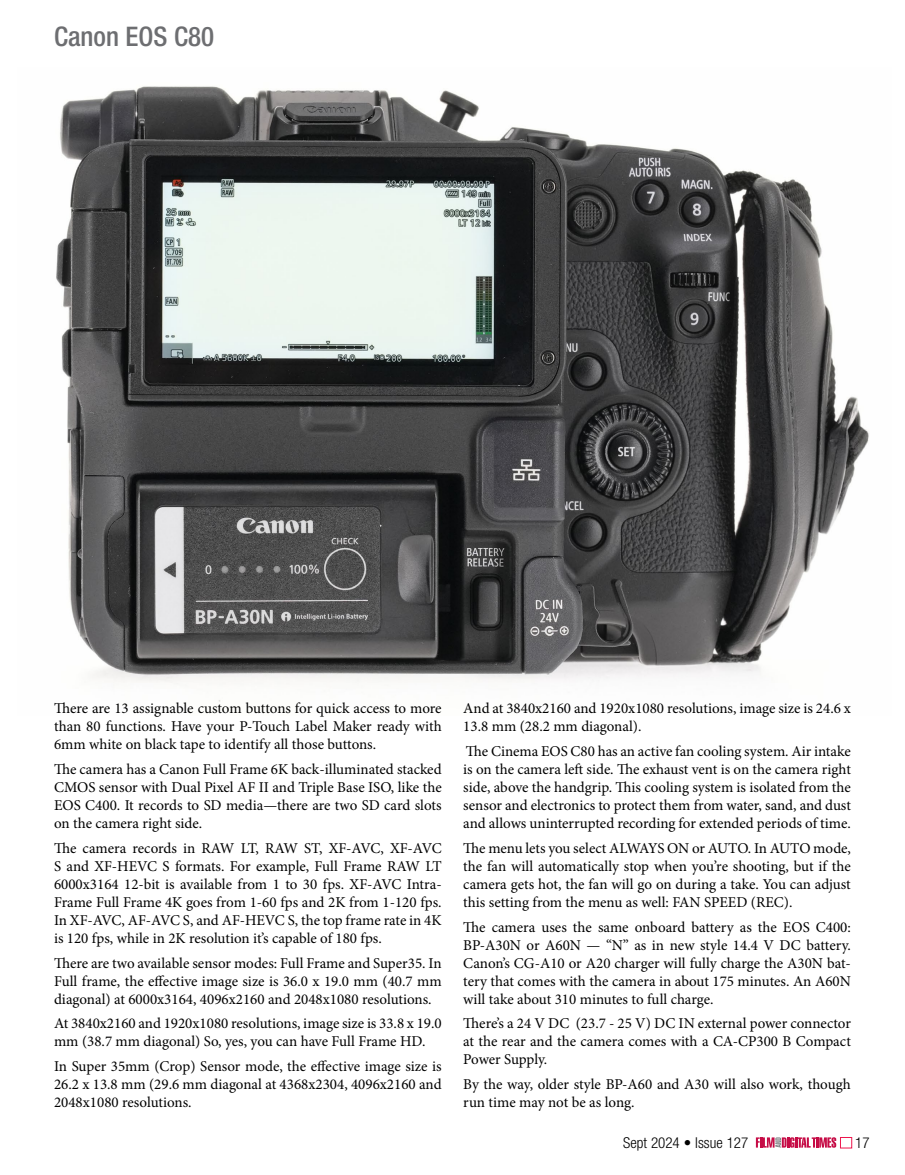
<style>
.page{position:relative;width:905px;height:1175px;background:#fff}
.page>*{position:absolute;margin:0;border:0;box-sizing:border-box;transform-origin:0 0}
.t1{font:500 condensed 27px "Helvetica Neue LT Std";color:#6d6e71}
.t2{font:15px/18px "Minion Pro";color:#000;text-align:justify}
.t3{font:300 condensed 15px "Helvetica Neue LT Std";color:#000}
</style>
<div class="page">
<svg style="left:755px;top:1137px;width:81px;height:10px"></svg>
<div style="left:840px;top:1137px;width:11px;height:11px;border:1px solid #ed174e"></div>
<img style="left:56px;top:86px;width:813px;height:616px">
<h1 class="t1" style="left:54px;top:21px;width:161px">Canon EOS C80</h1>
<p class="t2" style="left:54px;top:699px;width:389px">There are 13 assignable custom buttons for quick access to more than 80 functions. Have your P-Touch Label Maker ready with 6mm white on black tape to identify all those buttons.</p>
<p class="t2" style="left:54px;top:760px;width:389px">The camera has a Canon Full Frame 6K back-illuminated stacked CMOS sensor with Dual Pixel AF II and Triple Base ISO, like the EOS C400. It records to SD media—there are two SD card slots on the camera right side.</p>
<p class="t2" style="left:54px;top:839px;width:389px">The camera records in RAW LT, RAW ST, XF-AVC, XF-AVC S and XF-HEVC S formats. For example, Full Frame RAW LT 6000x3164 12-bit is available from 1 to 30 fps. XF-AVC Intra-Frame Full Frame 4K goes from 1-60 fps and 2K from 1-120 fps.<br>In XF-AVC, AF-AVC S, and AF-HEVC S, the top frame rate in 4K is 120 fps, while in 2K resolution it’s capable of 180 fps.</p>
<p class="t2" style="left:54px;top:953px;width:389px">There are two available sensor modes: Full Frame and Super35. In Full frame, the effective image size is 36.0 x 19.0 mm (40.7 mm diagonal) at 6000x3164, 4096x2160 and 2048x1080 resolutions.</p>
<p class="t2" style="left:54px;top:1014px;width:389px">At 3840x2160 and 1920x1080 resolutions, image size is 33.8 x 19.0 mm (38.7 mm diagonal) So, yes, you can have Full Frame HD.</p>
<p class="t2" style="left:54px;top:1057px;width:389px">In Super 35mm (Crop) Sensor mode, the effective image size is 26.2 x 13.8 mm (29.6 mm diagonal at 4368x2304, 4096x2160 and 2048x1080 resolutions.</p>
<p class="t2" style="left:463px;top:699px;width:389px">And at 3840x2160 and 1920x1080 resolutions, image size is 24.6 x<br>13.8 mm (28.2 mm diagonal).</p>
<p class="t2" style="left:463px;top:742px;width:389px">The Cinema EOS C80 has an active fan cooling system. Air intake is on the camera left side. The exhaust vent is on the camera right side, above the handgrip. This cooling system is isolated from the sensor and electronics to protect them from water, sand, and dust and allows uninterrupted recording for extended periods of time.</p>
<p class="t2" style="left:463px;top:839px;width:389px">The menu lets you select ALWAYS ON or AUTO. In AUTO mode, the fan will automatically stop when you’re shooting, but if the camera gets hot, the fan will go on during a take. You can adjust this setting from the menu as well: FAN SPEED (REC).</p>
<p class="t2" style="left:463px;top:917px;width:389px">The camera uses the same onboard battery as the EOS C400:<br>BP-A30N or A60N — “N” as in new style 14.4 V DC battery.<br>Canon’s CG-A10 or A20 charger will fully charge the A30N bat&shy;tery that comes with the camera in about 175 minutes. An A60N will take about 310 minutes to full charge.</p>
<p class="t2" style="left:463px;top:1014px;width:389px">There’s a 24 V DC (23.7 - 25 V) DC IN external power connector at the rear and the camera comes with a CA-CP300 B Compact Power Supply.</p>
<p class="t2" style="left:463px;top:1075px;width:389px">By the way, older style BP-A60 and A30 will also work, though run time may not be as long.</p>
<p class="t3" style="left:623px;top:1134px;width:127px">Sept 2024 • Issue 127</p>
<p class="t3" style="left:855px;top:1134px;width:16px">17</p>
</div>
